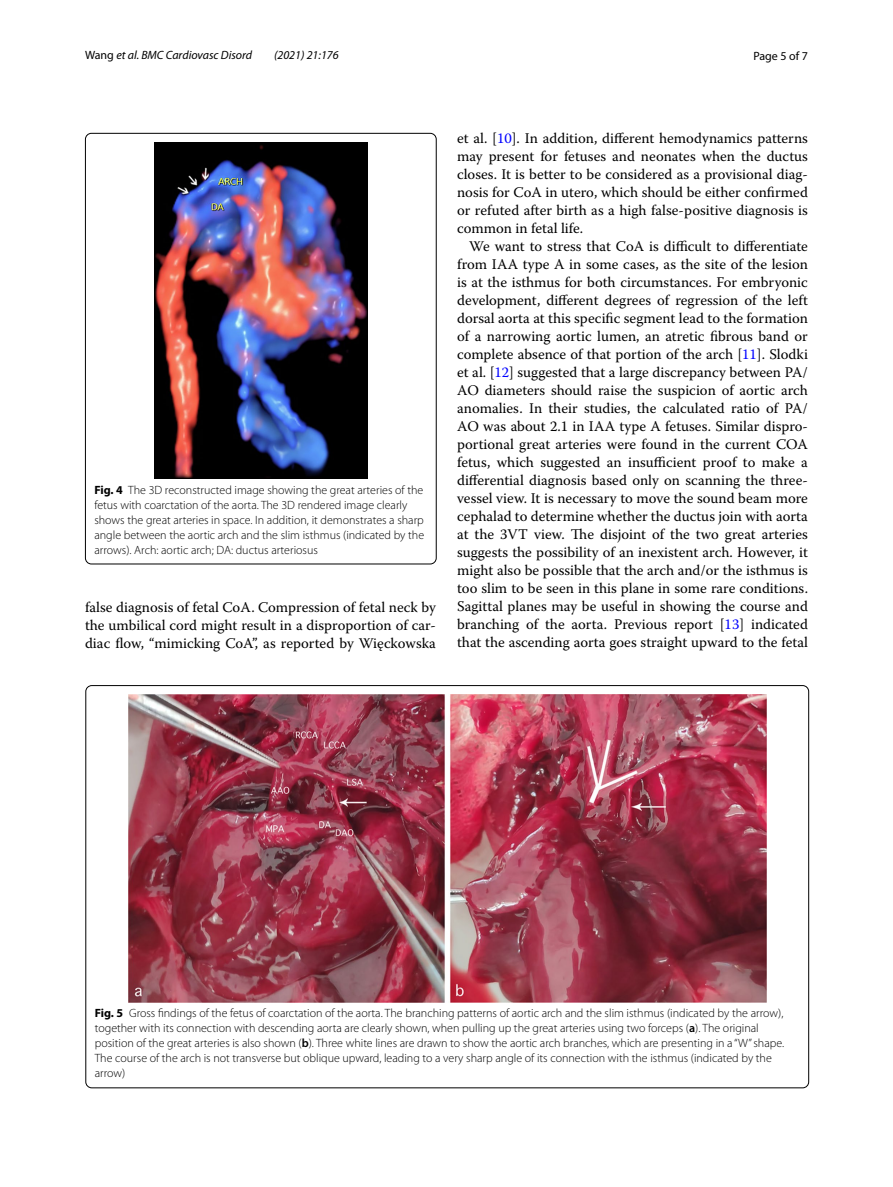
<style>
.page{position:relative;width:893px;height:1187px;background:#fff}
.page>*{position:absolute;margin:0;border:0;box-sizing:border-box;transform-origin:0 0}
.t1{font:14.7px/18px "Warnock Pro";color:#000;text-align:justify}
.t2{font:300 12px/15px "Myriad Pro";color:#000}
.t3{font:italic 12px "Myriad Pro";color:#000}
.t4{font:12px "Myriad Pro";color:#000}
.s1{font-style:normal}
.s2{font-weight:700}
.s3{color:#00f}
.s4{font-weight:600}
</style>
<div class="page">
<img style="left:154px;top:142px;width:213px;height:336px">
<div style="left:85px;top:133px;width:351px;height:431px;border:1px solid #000;border-radius:6px"></div>
<img style="left:128px;top:694px;width:638px;height:308px">
<p class="t3" style="left:85px;top:48px;width:169px"><span class="s1">Wang</span> et al. BMC Cardiovasc Disord</p>
<p class="t3" style="left:274px;top:48px;width:66px">(2021) 21:176</p>
<p class="t4" style="left:753px;top:48px;width:56px">Page 5 of 7</p>
<p class="t2" style="left:94px;top:482px;width:331px"><span class="s2">Fig. 4</span> The 3D reconstructed image showing the great arteries of the fetus with coarctation of the aorta. The 3D rendered image clearly shows the great arteries in space. In addition, it demonstrates a sharp angle between the aortic arch and the slim isthmus (indicated by the arrows). Arch: aortic arch; DA: ductus arteriosus</p>
<p class="t1" style="left:85px;top:597px;width:352px">false diagnosis of fetal CoA. Compression of fetal neck by the umbilical cord might result in a disproportion of car&shy;diac flow, “mimicking CoA”, as reported by Więckowska</p>
<p class="t1" style="left:457px;top:128px;width:352px">et al. [<span class="s3">10</span>]. In addition, different hemodynamics patterns may present for fetuses and neonates when the ductus closes. It is better to be considered as a provisional diag&shy;nosis for CoA in utero, which should be either confirmed or refuted after birth as a high false-positive diagnosis is common in fetal life.</p>
<p class="t1" style="left:457px;top:236px;width:352px;text-indent:12px">We want to stress that CoA is difficult to differentiate from IAA type A in some cases, as the site of the lesion is at the isthmus for both circumstances. For embryonic development, different degrees of regression of the left dorsal aorta at this specific segment lead to the formation of a narrowing aortic lumen, an atretic fibrous band or complete absence of that portion of the arch [<span class="s3">11</span>]. Slodki et al. [<span class="s3">12</span>] suggested that a large discrepancy between PA/ AO diameters should raise the suspicion of aortic arch anomalies. In their studies, the calculated ratio of PA/ AO was about 2.1 in IAA type A fetuses. Similar dispro&shy;portional great arteries were found in the current COA fetus, which suggested an insufficient proof to make a differential diagnosis based only on scanning the three&shy;vessel view. It is necessary to move the sound beam more cephalad to determine whether the ductus join with aorta at the 3VT view. The disjoint of the two great arteries suggests the possibility of an inexistent arch. However, it might also be possible that the arch and/or the isthmus is too slim to be seen in this plane in some rare conditions.<br>Sagittal planes may be useful in showing the course and branching of the aorta. Previous report [<span class="s3">13</span>] indicated that the ascending aorta goes straight upward to the fetal</p>
<p class="t2" style="left:95px;top:1005px;width:691px"><span class="s2">Fig. 5</span> Gross findings of the fetus of coarctation of the aorta. The branching patterns of aortic arch and the slim isthmus (indicated by the arrow), together with its connection with descending aorta are clearly shown, when pulling up the great arteries using two forceps (<span class="s4">a</span>). The original position of the great arteries is also shown (<span class="s4">b</span>). Three white lines are drawn to show the aortic arch branches, which are presenting in a “W” shape.<br>The course of the arch is not transverse but oblique upward, leading to a very sharp angle of its connection with the isthmus (indicated by the arrow)</p>
</div>
